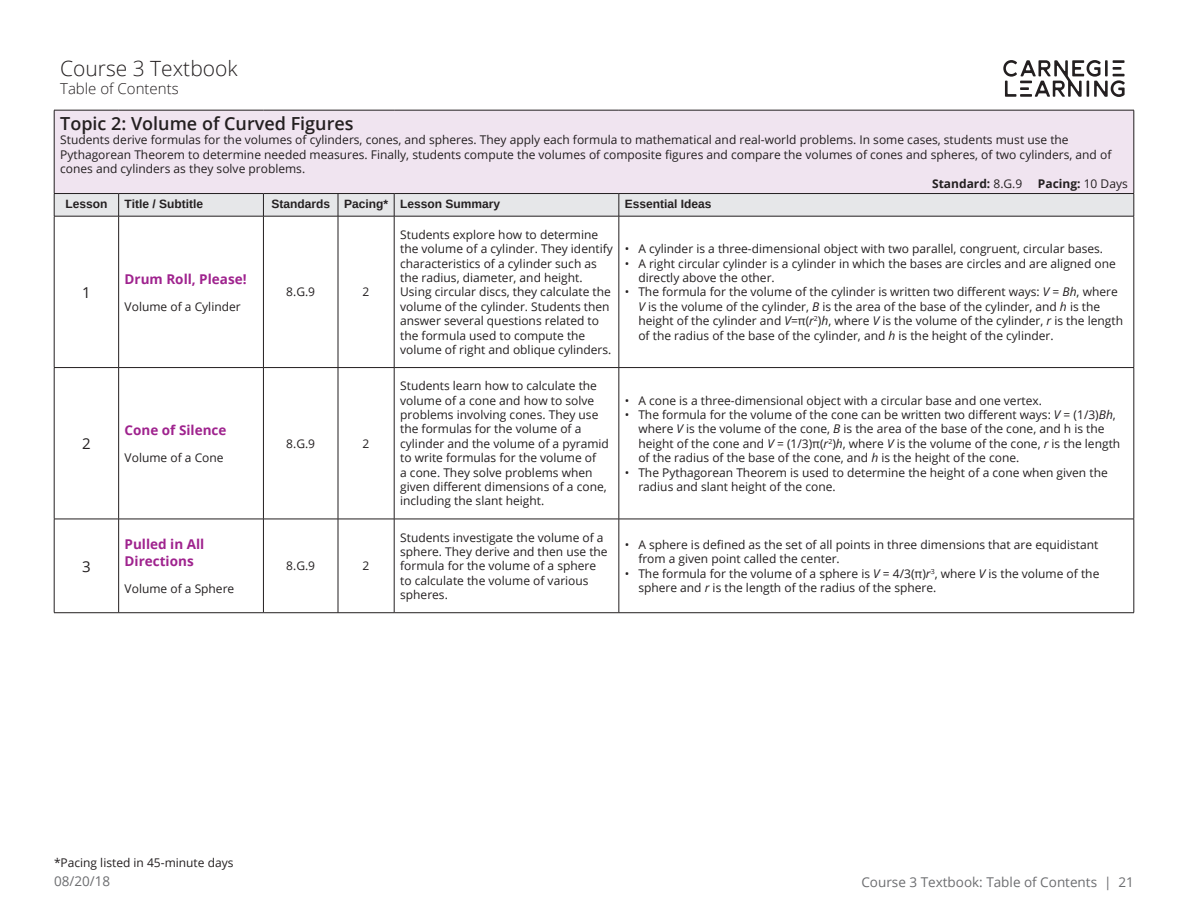
<style>
.page{position:relative;width:1188px;height:918px;background:#fff}
.page>*{position:absolute;margin:0;border:0;box-sizing:border-box;transform-origin:0 0}
.t1{font:300 21px "Open Sans";color:#231f20}
.t2{font:600 18px "Open Sans";color:#231f20}
.t3{font:300 15px "Open Sans";color:#231f20}
.t4{font:15px "Open Sans";color:#231f20}
.t5{font:700 13.5px/16.2px "Open Sans";color:#9f238e}
.t6{font:13.5px "Open Sans";color:#6c6d70}
.t7{font:12px/14.4px "Open Sans";color:#231f20}
.t8{font:700 12px "Arimo";color:#231f20}
.t9{font:700 12px "Open Sans";color:#231f20}
.s1{font-weight:400}
.s2{font-style:italic}
</style>
<div class="page">
<div style="left:54px;top:110px;width:1080px;height:84px;background:#f0e4f0"></div>
<hr style="left:54px;top:110px;width:65px;height:1px;background:#231f20">
<hr style="left:54px;top:110px;width:1px;height:83px;background:#231f20">
<hr style="left:119px;top:110px;width:144px;height:1px;background:#231f20">
<hr style="left:263px;top:110px;width:75px;height:1px;background:#231f20">
<hr style="left:338px;top:110px;width:56px;height:1px;background:#231f20">
<hr style="left:394px;top:110px;width:225px;height:1px;background:#231f20">
<hr style="left:619px;top:110px;width:515px;height:1px;background:#231f20">
<hr style="left:1134px;top:110px;width:1px;height:83px;background:#231f20">
<hr style="left:54px;top:193px;width:65px;height:1px;background:#231f20">
<hr style="left:119px;top:193px;width:144px;height:1px;background:#231f20">
<hr style="left:263px;top:193px;width:75px;height:1px;background:#231f20">
<hr style="left:338px;top:193px;width:56px;height:1px;background:#231f20">
<hr style="left:394px;top:193px;width:225px;height:1px;background:#231f20">
<hr style="left:619px;top:193px;width:515px;height:1px;background:#231f20">
<div style="left:54px;top:194px;width:1081px;height:22px;background:#e6e7e9"></div>
<hr style="left:54px;top:216px;width:65px;height:1px;background:#231f20">
<hr style="left:54px;top:216px;width:1px;height:151px;background:#231f20">
<hr style="left:119px;top:216px;width:144px;height:1px;background:#231f20">
<hr style="left:118px;top:216px;width:1px;height:151px;background:#231f20">
<hr style="left:263px;top:216px;width:75px;height:1px;background:#231f20">
<hr style="left:263px;top:216px;width:1px;height:151px;background:#231f20">
<hr style="left:338px;top:216px;width:56px;height:1px;background:#231f20">
<hr style="left:338px;top:216px;width:1px;height:151px;background:#231f20">
<hr style="left:394px;top:216px;width:225px;height:1px;background:#231f20">
<hr style="left:394px;top:216px;width:1px;height:151px;background:#231f20">
<hr style="left:619px;top:216px;width:515px;height:1px;background:#231f20">
<hr style="left:619px;top:216px;width:1px;height:151px;background:#231f20">
<hr style="left:1134px;top:216px;width:1px;height:151px;background:#231f20">
<hr style="left:54px;top:367px;width:65px;height:1px;background:#231f20">
<hr style="left:54px;top:368px;width:1px;height:151px;background:#231f20">
<hr style="left:119px;top:367px;width:144px;height:1px;background:#231f20">
<hr style="left:118px;top:368px;width:1px;height:151px;background:#231f20">
<hr style="left:263px;top:367px;width:75px;height:1px;background:#231f20">
<hr style="left:263px;top:368px;width:1px;height:151px;background:#231f20">
<hr style="left:338px;top:367px;width:56px;height:1px;background:#231f20">
<hr style="left:338px;top:368px;width:1px;height:151px;background:#231f20">
<hr style="left:394px;top:367px;width:225px;height:1px;background:#231f20">
<hr style="left:394px;top:368px;width:1px;height:151px;background:#231f20">
<hr style="left:619px;top:367px;width:515px;height:1px;background:#231f20">
<hr style="left:619px;top:368px;width:1px;height:151px;background:#231f20">
<hr style="left:1134px;top:368px;width:1px;height:151px;background:#231f20">
<hr style="left:54px;top:519px;width:65px;height:1px;background:#231f20">
<hr style="left:54px;top:519px;width:1px;height:94px;background:#231f20">
<hr style="left:119px;top:519px;width:144px;height:1px;background:#231f20">
<hr style="left:118px;top:519px;width:1px;height:94px;background:#231f20">
<hr style="left:263px;top:519px;width:75px;height:1px;background:#231f20">
<hr style="left:263px;top:519px;width:1px;height:94px;background:#231f20">
<hr style="left:338px;top:519px;width:56px;height:1px;background:#231f20">
<hr style="left:338px;top:519px;width:1px;height:94px;background:#231f20">
<hr style="left:394px;top:519px;width:225px;height:1px;background:#231f20">
<hr style="left:394px;top:519px;width:1px;height:94px;background:#231f20">
<hr style="left:619px;top:519px;width:515px;height:1px;background:#231f20">
<hr style="left:619px;top:519px;width:1px;height:94px;background:#231f20">
<hr style="left:1134px;top:519px;width:1px;height:94px;background:#231f20">
<hr style="left:54px;top:612px;width:65px;height:1px;background:#231f20">
<hr style="left:119px;top:612px;width:144px;height:1px;background:#231f20">
<hr style="left:263px;top:612px;width:75px;height:1px;background:#231f20">
<hr style="left:338px;top:612px;width:56px;height:1px;background:#231f20">
<hr style="left:394px;top:612px;width:225px;height:1px;background:#231f20">
<hr style="left:619px;top:612px;width:515px;height:1px;background:#231f20">
<svg style="left:1003px;top:60px;width:122px;height:37px"></svg>
<h1 class="t1" style="left:60px;top:54px;width:179px">Course 3 Textbook</h1>
<p class="t3" style="left:60px;top:78px;width:120px">Table of Contents</p>
<h2 class="t2" style="left:60px;top:111px;width:295px">Topic 2: Volume of Curved Figures</h2>
<p class="t7" style="left:60px;top:132px;width:1010px">Students derive formulas for the volumes of cylinders, cones, and spheres. They apply each formula to mathematical and real-world problems. In some cases, students must use the</p>
<p class="t7" style="left:60px;top:147px;width:1053px">Pythagorean Theorem to determine needed measures. Finally, students compute the volumes of composite figures and compare the volumes of cones and spheres, of two cylinders, and of</p>
<p class="t7" style="left:60px;top:161px;width:247px">cones and cylinders as they solve problems.</p>
<p class="t9" style="left:932px;top:175px;width:92px">Standard: <span class="s1">8.G.9</span></p>
<p class="t9" style="left:1038px;top:175px;width:91px">Pacing: <span class="s1">10 Days</span></p>
<p class="t8" style="left:65px;top:196px;width:44px">Lesson</p>
<p class="t8" style="left:125px;top:196px;width:80px">Title / Subtitle</p>
<p class="t8" style="left:271px;top:196px;width:230px">Standards Pacing* Lesson Summary</p>
<p class="t8" style="left:625px;top:196px;width:88px">Essential Ideas</p>
<p class="t4" style="left:82px;top:282px;width:10px">1</p>
<p class="t5" style="left:125px;top:270px;width:123px">Drum Roll, Please!</p>
<p class="t7" style="left:125px;top:299px;width:118px">Volume of a Cylinder</p>
<p class="t7" style="left:286px;top:285px;width:30px">8.G.9</p>
<p class="t7" style="left:363px;top:285px;width:8px">2</p>
<p class="t7" style="left:400px;top:227px;width:214px">Students explore how to determine the volume of a cylinder. They identify characteristics of a cylinder such as the radius, diameter, and height.<br>Using circular discs, they calculate the volume of the cylinder. Students then answer several questions related to the formula used to compute the volume of right and oblique cylinders.</p>
<p class="t7" style="left:625px;top:241px;width:480px">• A cylinder is a three-dimensional object with two parallel, congruent, circular bases.</p>
<p class="t7" style="left:638px;top:256px;width:479px;text-indent:-14px">• A right circular cylinder is a cylinder in which the bases are circles and are aligned one directly above the other.</p>
<p class="t7" style="left:638px;top:285px;width:486px;text-indent:-13px">• The formula for the volume of the cylinder is written two different ways: <span class="s2">V</span> = <span class="s2">Bh</span>, where <span class="s2">V</span> is the volume of the cylinder, <span class="s2">B</span> is the area of the base of the cylinder, and <span class="s2">h</span> is the height of the cylinder and <span class="s2">V</span>=π(<span class="s2">r</span><sup>2</sup>)<span class="s2">h</span>, where <span class="s2">V</span> is the volume of the cylinder, <span class="s2">r</span> is the length of the radius of the base of the cylinder, and <span class="s2">h</span> is the height of the cylinder.</p>
<p class="t4" style="left:82px;top:433px;width:10px">2</p>
<p class="t5" style="left:125px;top:422px;width:103px">Cone of Silence</p>
<p class="t7" style="left:125px;top:450px;width:100px">Volume of a Cone</p>
<p class="t7" style="left:286px;top:436px;width:30px">8.G.9</p>
<p class="t7" style="left:363px;top:436px;width:8px">2</p>
<p class="t7" style="left:400px;top:378px;width:210px">Students learn how to calculate the volume of a cone and how to solve problems involving cones. They use the formulas for the volume of a cylinder and the volume of a pyramid to write formulas for the volume of<br>a cone. They solve problems when given different dimensions of a cone, including the slant height.</p>
<p class="t7" style="left:625px;top:393px;width:419px">• A cone is a three-dimensional object with a circular base and one vertex.</p>
<p class="t7" style="left:638px;top:407px;width:483px;text-indent:-13px">• The formula for the volume of the cone can be written two different ways: <span class="s2">V</span> = (1/3)<span class="s2">Bh</span>, where <span class="s2">V</span> is the volume of the cone, <span class="s2">B</span> is the area of the base of the cone, and h is the height of the cone and <span class="s2">V</span> = (1/3)π(<span class="s2">r</span><sup>2</sup>)<span class="s2">h</span>, where <span class="s2">V</span> is the volume of the cone, <span class="s2">r</span> is the length of the radius of the base of the cone, and <span class="s2">h</span> is the height of the cone.</p>
<p class="t7" style="left:638px;top:465px;width:471px;text-indent:-14px">• The Pythagorean Theorem is used to determine the height of a cone when given the radius and slant height of the cone.</p>
<p class="t4" style="left:82px;top:556px;width:10px">3</p>
<p class="t5" style="left:125px;top:536px;width:81px">Pulled in All<br>Directions</p>
<p class="t7" style="left:125px;top:581px;width:111px">Volume of a Sphere</p>
<p class="t7" style="left:286px;top:559px;width:30px">8.G.9</p>
<p class="t7" style="left:363px;top:559px;width:8px">2</p>
<p class="t7" style="left:400px;top:530px;width:209px">Students investigate the volume of a sphere. They derive and then use the formula for the volume of a sphere to calculate the volume of various spheres.</p>
<p class="t7" style="left:638px;top:537px;width:462px;text-indent:-14px">• A sphere is defined as the set of all points in three dimensions that are equidistant from a given point called the center.</p>
<p class="t7" style="left:638px;top:566px;width:463px;text-indent:-14px">• The formula for the volume of a sphere is <span class="s2">V</span> = 4/3(π)<span class="s2">r</span><sup>3</sup>, where <span class="s2">V</span> is the volume of the sphere and <span class="s2">r</span> is the length of the radius of the sphere.</p>
<p class="t7" style="left:54px;top:855px;width:181px">*Pacing listed in 45-minute days</p>
<p class="t6" style="left:54px;top:872px;width:58px">08/20/18</p>
<p class="t6" style="left:861px;top:872px;width:274px">Course 3 Textbook: Table of Contents | 21</p>
</div>
